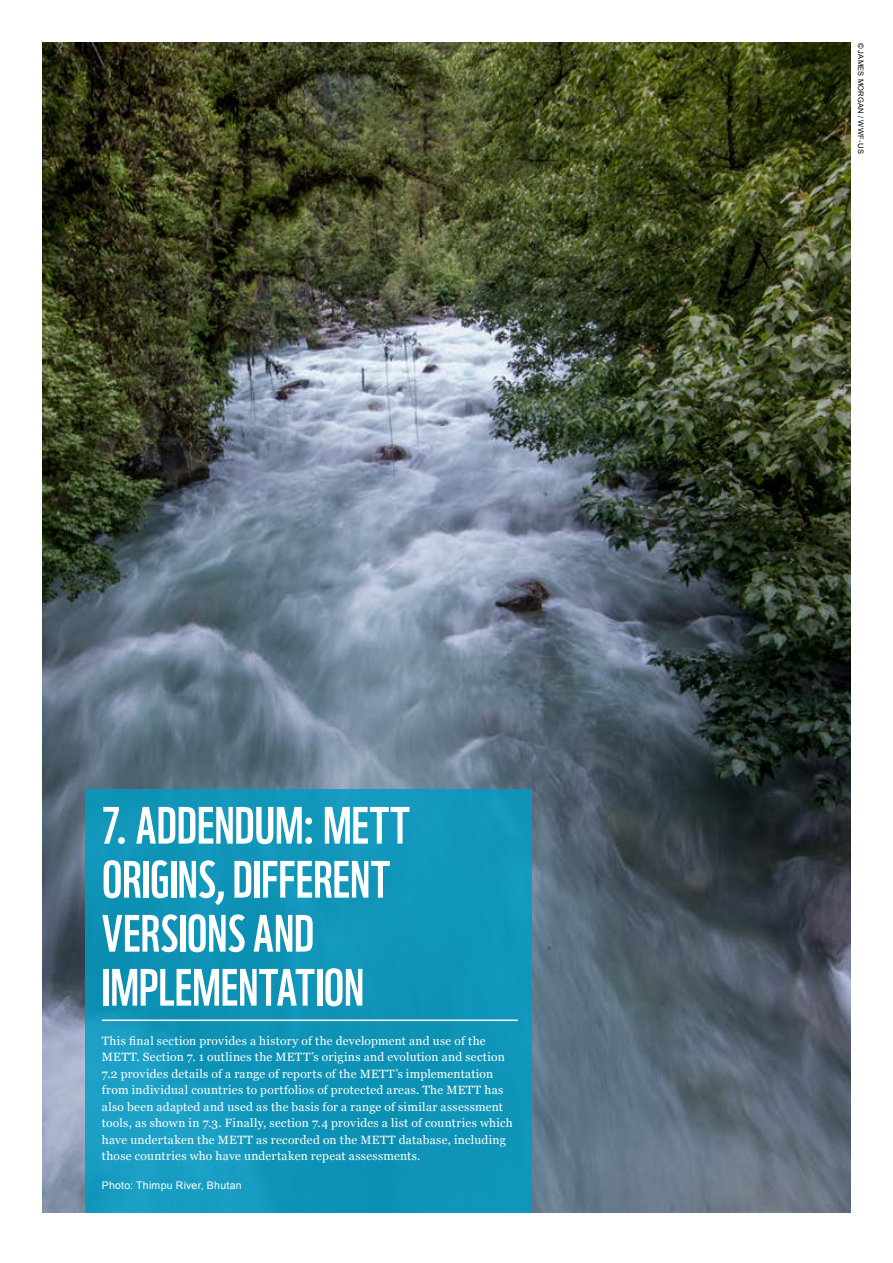
<style>
.page{position:relative;width:893px;height:1263px;background:#fff}
.page>*{position:absolute;margin:0;border:0;box-sizing:border-box;transform-origin:0 0}
.A4_changeable_head{font:51px/54px "WWF";letter-spacing:-.005em;color:#fff}
.A4_BODY_TEXT{font:12px/16.5px "Georgia";letter-spacing:.025em;color:#fff}
.A4_BODY_TEXT-2{font:10.5px "Arial";letter-spacing:.025em;color:#fff}
.A4_Photo_credit{font:7.5px "Arial";letter-spacing:.04em;color:#000}
</style>
<div class="page">
<img style="left:43px;top:43px;width:807px;height:1169px">
<div style="left:85px;top:789px;width:446px;height:423px;background:#1095b9"></div>
<hr style="left:102px;top:1019px;width:416px;height:2px;background:#fff">
<p class="A4_changeable_head" style="left:102px;top:793px;width:309px">7. ADDENDUM: METT<br>ORIGINS, DIFFERENT<br>VERSIONS AND<br>IMPLEMENTATION</p>
<p class="A4_BODY_TEXT" style="left:102px;top:1032px;width:413px">This final section provides a history of the development and use of the METT. Section 7. 1 outlines the METT’s origins and evolution and section 7.2 provides details of a range of reports of the METT’s implementation from individual countries to portfolios of protected areas. The METT has also been adapted and used as the basis for a range of similar assessment tools, as shown in 7.3. Finally, section 7.4 provides a list of countries which have undertaken the METT as recorded on the METT database, including those countries who have undertaken repeat assessments.</p>
<p class="A4_BODY_TEXT-2" style="left:102px;top:1178px;width:141px">Photo: Thimpu River, Bhutan</p>
<p class="A4_Photo_credit" style="left:866px;top:43px;width:113px;rotate:90deg">© JAMES MORGAN / WWF-US</p>
</div>
